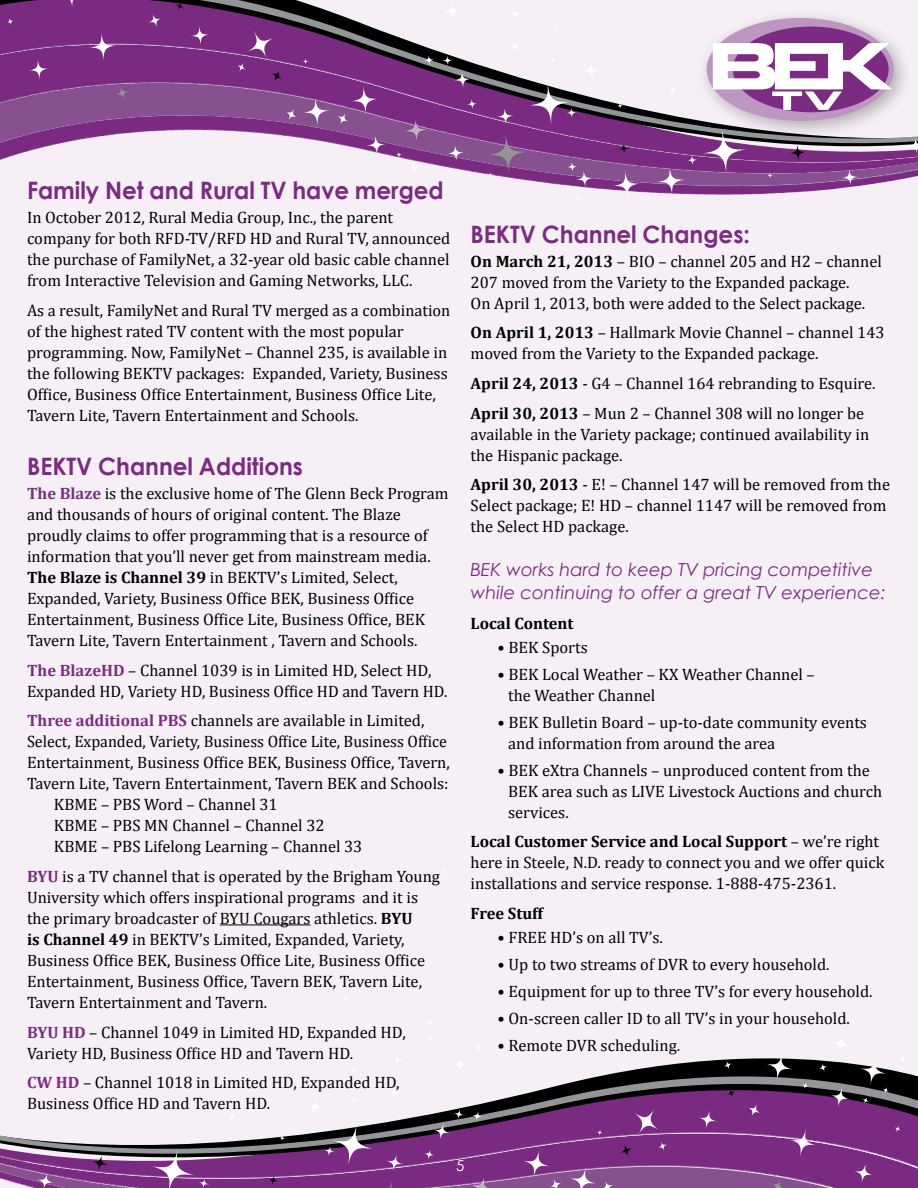
<style>
.page{position:relative;width:918px;height:1188px;background:#f6f0f6}
.page>*{position:absolute;margin:0;border:0;box-sizing:border-box;transform-origin:0 0}
.t1{font:700 24px "Century Gothic";color:#7c2b83;scale:.96 1}
.t2{font:italic 18px/22.5px "Century Gothic";color:#7c2b83}
.t3{font:16.5px/21px "Cambria";color:#000}
.t4{font:700 16.5px "Cambria";color:#000}
.t5{font:15px "Century Gothic";color:#fff}
.s1{font-weight:700;color:#7c2b83}
.s2{font-weight:700}
</style>
<div class="page">
<img style="left:0;top:156px;width:918px;height:36px">
<svg style="left:613px;top:170px;width:27px;height:24px"></svg>
<svg style="left:657px;top:166px;width:28px;height:30px"></svg>
<svg style="left:703px;top:129px;width:43px;height:45px"></svg>
<svg style="left:488px;top:133px;width:39px;height:41px"></svg>
<svg style="left:841px;top:168px;width:17px;height:19px"></svg>
<svg style="left:576px;top:170px;width:17px;height:18px"></svg>
<svg style="left:447px;top:144px;width:17px;height:18px"></svg>
<svg style="left:687px;top:154px;width:11px;height:12px"></svg>
<svg style="left:567px;top:161px;width:11px;height:11px"></svg>
<svg style="left:409px;top:162px;width:10px;height:11px"></svg>
<svg style="left:767px;top:172px;width:6px;height:7px"></svg>
<svg style="left:487px;top:172px;width:7px;height:7px"></svg>
<svg style="left:789px;top:143px;width:17px;height:19px"></svg>
<svg style="left:0;top:0;width:918px;height:156px"></svg>
<svg style="left:611px;top:1058px;width:298px;height:16px;fill:#000"></svg>
<svg style="left:511px;top:1074px;width:407px;height:23px;background:#504752"></svg>
<svg style="left:0;top:1097px;width:918px;height:91px;fill:#7a2a81"></svg>
<img style="left:0;top:1164px;width:829px;height:24px">
<svg style="left:635px;top:1108px;width:23px;height:27px"></svg>
<svg style="left:767px;top:1057px;width:25px;height:24px"></svg>
<svg style="left:860px;top:1058px;width:26px;height:28px"></svg>
<svg style="left:658px;top:1141px;width:9px;height:10px"></svg>
<svg style="left:727px;top:1088px;width:9px;height:10px"></svg>
<svg style="left:723px;top:1060px;width:9px;height:10px"></svg>
<svg style="left:819px;top:1063px;width:9px;height:9px"></svg>
<svg style="left:899px;top:1054px;width:8px;height:10px"></svg>
<svg style="left:748px;top:1103px;width:13px;height:14px"></svg>
<svg style="left:802px;top:1082px;width:7px;height:8px"></svg>
<svg style="left:882px;top:1086px;width:7px;height:8px"></svg>
<svg style="left:894px;top:1125px;width:7px;height:8px"></svg>
<svg style="left:862px;top:1097px;width:7px;height:7px"></svg>
<svg style="left:620px;top:1144px;width:12px;height:13px"></svg>
<svg style="left:570px;top:1166px;width:43px;height:22px"></svg>
<svg style="left:699px;top:1109px;width:18px;height:21px"></svg>
<svg style="left:831px;top:1086px;width:19px;height:22px"></svg>
<svg style="left:836px;top:1039px;width:11px;height:11px"></svg>
<svg style="left:523px;top:1149px;width:39px;height:39px;background:#8b4c92"></svg>
<svg style="left:482px;top:1177px;width:2px;height:6px"></svg>
<img style="left:472px;top:1183px;width:15px;height:5px">
<svg style="left:369px;top:1179px;width:38px;height:9px"></svg>
<svg style="left:37px;top:1172px;width:17px;height:16px"></svg>
<svg style="left:386px;top:1154px;width:17px;height:18px"></svg>
<svg style="left:433px;top:1122px;width:17px;height:18px"></svg>
<svg style="left:152px;top:1148px;width:57px;height:40px;background:#8b5f90"></svg>
<svg style="left:227px;top:1111px;width:10px;height:11px"></svg>
<svg style="left:424px;top:1149px;width:11px;height:11px"></svg>
<svg style="left:324px;top:1145px;width:11px;height:12px"></svg>
<svg style="left:122px;top:1186px;width:6px;height:2px"></svg>
<svg style="left:279px;top:1135px;width:6px;height:7px"></svg>
<svg style="left:211px;top:905px;width:32px;height:34px"></svg>
<svg style="left:333px;top:1124px;width:39px;height:42px"></svg>
<svg style="left:306px;top:1098px;width:17px;height:18px"></svg>
<svg style="left:451px;top:1055px;width:17px;height:18px"></svg>
<svg style="left:92px;top:1154px;width:16px;height:18px"></svg>
<svg style="left:618px;top:1041px;width:17px;height:17px"></svg>
<svg style="left:388px;top:1087px;width:11px;height:11px"></svg>
<svg style="left:472px;top:1110px;width:11px;height:12px"></svg>
<svg style="left:454px;top:1109px;width:10px;height:11px"></svg>
<svg style="left:268px;top:1175px;width:10px;height:11px"></svg>
<div style="left:351px;top:1097px;width:7px;height:7px;background:#f6f1f6;border-radius:3px"></div>
<svg style="left:596px;top:1129px;width:7px;height:7px"></svg>
<svg style="left:790px;top:1128px;width:26px;height:29px"></svg>
<svg style="left:772px;top:1179px;width:12px;height:9px"></svg>
<svg style="left:854px;top:1162px;width:19px;height:22px"></svg>
<hr style="left:220px;top:924px;width:91px;height:1px;background:#000">
<h1 class="t1" style="left:27px;top:175px;width:436px">Family Net and Rural TV have merged</h1>
<p class="t3" style="left:27px;top:207px;width:425px">In October 2012, Rural Media Group, Inc., the parent company for both RFD-TV/RFD HD and Rural TV, announced the purchase of FamilyNet, a 32-year old basic cable channel from Interactive Television and Gaming Networks, LLC.</p>
<p class="t3" style="left:27px;top:300px;width:425px">As a result, FamilyNet and Rural TV merged as a combination of the highest rated TV content with the most popular programming. Now, FamilyNet – Channel 235, is available in the following BEKTV packages: Expanded, Variety, Business Office, Business Office Entertainment, Business Office Lite, Tavern Lite, Tavern Entertainment and Schools.</p>
<h1 class="t1" style="left:27px;top:451px;width:289px">BEKTV Channel Additions</h1>
<p class="t3" style="left:27px;top:483px;width:423px"><span class="s1">The Blaze</span> is the exclusive home of The Glenn Beck Program and thousands of hours of original content. The Blaze proudly claims to offer programming that is a resource of information that you’ll never get from mainstream media.<br><span class="s2">The Blaze is Channel 39</span> in BEKTV’s Limited, Select, Expanded, Variety, Business Office BEK, Business Office Entertainment, Business Office Lite, Business Office, BEK Tavern Lite, Tavern Entertainment , Tavern and Schools.</p>
<p class="t3" style="left:27px;top:659px;width:422px"><span class="s1">The BlazeHD</span> – Channel 1039 is in Limited HD, Select HD,<br>Expanded HD, Variety HD, Business Office HD and Tavern HD.</p>
<p class="t3" style="left:27px;top:710px;width:399px"><span class="s1">Three additional PBS</span> channels are available in Limited,</p>
<p class="t3" style="left:27px;top:731px;width:422px">Select, Expanded, Variety, Business Office Lite, Business Office</p>
<p class="t3" style="left:27px;top:752px;width:424px">Entertainment, Business Office BEK, Business Office, Tavern,</p>
<p class="t3" style="left:27px;top:773px;width:423px">Tavern Lite, Tavern Entertainment, Tavern BEK and Schools:</p>
<p class="t3" style="left:54px;top:794px;width:225px">KBME – PBS Word – Channel 31</p>
<p class="t3" style="left:54px;top:815px;width:272px">KBME – PBS MN Channel – Channel 32</p>
<p class="t3" style="left:54px;top:836px;width:310px">KBME – PBS Lifelong Learning – Channel 33</p>
<p class="t3" style="left:27px;top:866px;width:415px"><span class="s1">BYU</span> is a TV channel that is operated by the Brigham Young University which offers inspirational programs and it is the primary broadcaster of BYU Cougars athletics. <span class="s2">BYU<br>is Channel 49</span> in BEKTV’s Limited, Expanded, Variety, Business Office BEK, Business Office Lite, Business Office Entertainment, Business Office, Tavern BEK, Tavern Lite, Tavern Entertainment and Tavern.</p>
<p class="t3" style="left:27px;top:1021px;width:380px"><span class="s1">BYU HD</span> – Channel 1049 in Limited HD, Expanded HD,<br>Variety HD, Business Office HD and Tavern HD.</p>
<p class="t3" style="left:27px;top:1072px;width:374px"><span class="s1">CW HD</span> – Channel 1018 in Limited HD, Expanded HD,<br>Business Office HD and Tavern HD.</p>
<h1 class="t1" style="left:471px;top:219px;width:292px">BEKTV Channel Changes:</h1>
<p class="t3" style="left:471px;top:250px;width:413px"><span class="s2">On March 21, 2013</span> – BIO – channel 205 and H2 – channel<br>207 moved from the Variety to the Expanded package.<br>On April 1, 2013, both were added to the Select package.</p>
<p class="t3" style="left:471px;top:322px;width:415px"><span class="s2">On April 1, 2013</span> – Hallmark Movie Channel – channel 143 moved from the Variety to the Expanded package.</p>
<p class="t3" style="left:471px;top:368px;width:407px;line-height:29.7px"><span class="s2">April 24, 2013</span> - G4 – Channel 164 rebranding to Esquire.<br><span class="s2">April 30, 2013</span> – Mun 2 – Channel 308 will no longer be</p>
<p class="t3" style="left:471px;top:423px;width:400px">available in the Variety package; continued availability in the Hispanic package.</p>
<p class="t3" style="left:471px;top:474px;width:421px"><span class="s2">April 30, 2013</span> - E! – Channel 147 will be removed from the<br>Select package; E! HD – channel 1147 will be removed from the Select HD package.</p>
<p class="t2" style="left:471px;top:558px;width:417px">BEK works hard to keep TV pricing competitive while continuing to offer a great TV experience:</p>
<p class="t4" style="left:471px;top:613px;width:105px">Local Content</p>
<p class="t3" style="left:498px;top:636px;width:92px">• BEK Sports</p>
<p class="t3" style="left:508px;top:663px;width:308px;text-indent:-11px">• BEK Local Weather – KX Weather Channel – the Weather Channel</p>
<p class="t3" style="left:508px;top:711px;width:360px;text-indent:-11px">• BEK Bulletin Board – up-to-date community events and information from around the area</p>
<p class="t3" style="left:508px;top:759px;width:376px;text-indent:-11px">• BEK eXtra Channels – unproduced content from the<br>BEK area such as LIVE Livestock Auctions and church services.</p>
<p class="t3" style="left:471px;top:831px;width:415px"><span class="s2">Local Customer Service and Local Support</span> – we’re right here in Steele, N.D. ready to connect you and we offer quick installations and service response. 1-888-475-2361.</p>
<p class="t4" style="left:471px;top:903px;width:74px">Free Stuff</p>
<p class="t3" style="left:498px;top:927px;width:167px">• FREE HD’s on all TV’s.</p>
<p class="t3" style="left:498px;top:954px;width:334px">• Up to two streams of DVR to every household.</p>
<p class="t3" style="left:498px;top:981px;width:377px">• Equipment for up to three TV’s for every household.</p>
<p class="t3" style="left:498px;top:1008px;width:354px">• On-screen caller ID to all TV’s in your household.</p>
<p class="t3" style="left:498px;top:1035px;width:184px">• Remote DVR scheduling.</p>
<p class="t5" style="left:456px;top:1156px;width:10px">5</p>
</div>
